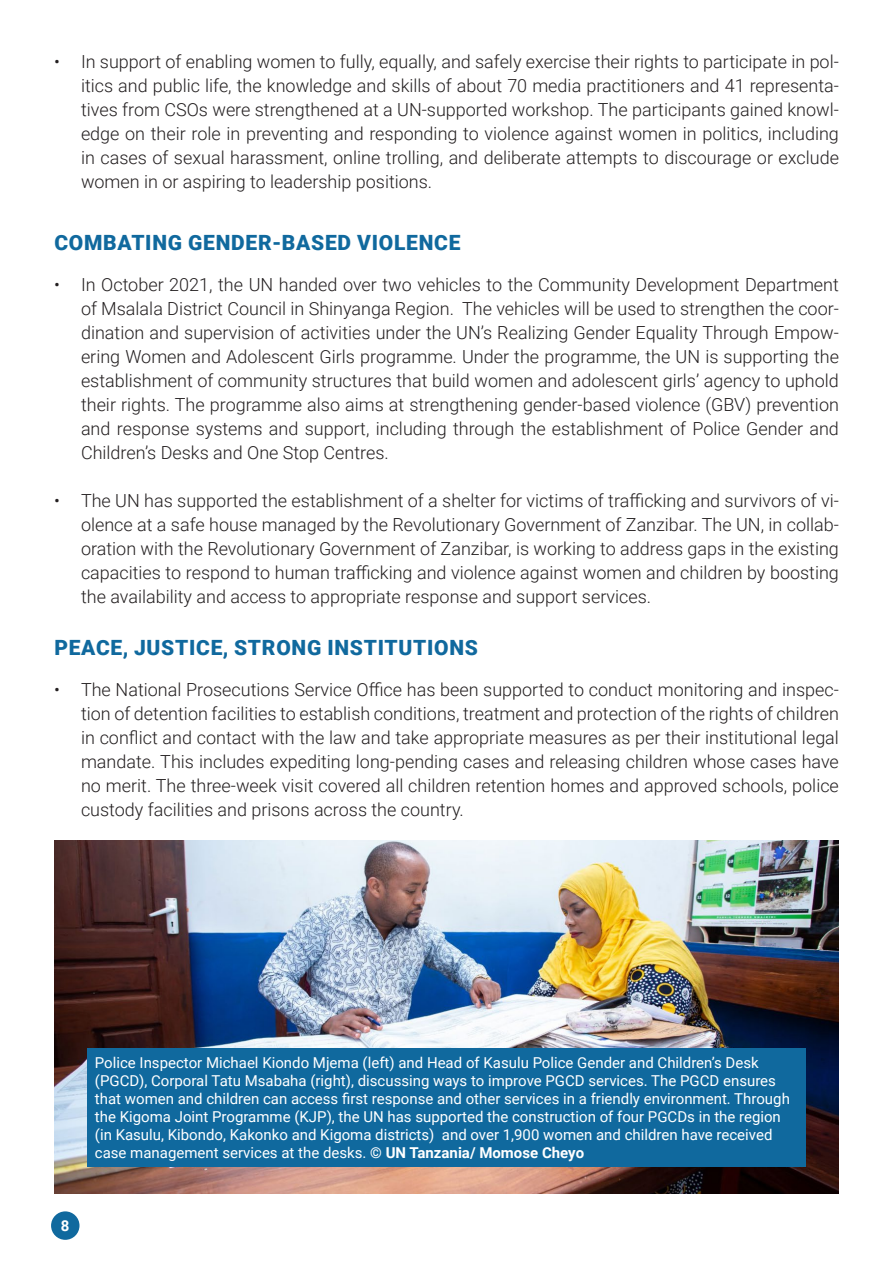
<style>
.page{position:relative;width:893px;height:1263px;background:#fff}
.page>*{position:absolute;margin:0;border:0;box-sizing:border-box;transform-origin:0 0}
.t1{font:900 21px "Roboto";letter-spacing:.035em;color:#10699e}
.t2{font:300 18px/24px "Roboto";color:#231f20;text-align:justify}
.t3{font:15px/18px "Roboto";color:#fff}
.t4{font:700 15px "Roboto";color:#fff}
.s1{font-weight:700}
</style>
<div class="page">
<img style="left:54px;top:840px;width:785px;height:354px">
<div style="left:87px;top:1048px;width:719px;height:118px;background:#10699e"></div>
<div style="left:51px;top:1211px;width:28px;height:29px;background:#10699e;border-radius:50%"></div>
<p class="t2" style="left:81px;top:48px;width:759px;text-indent:-27px">• In support of enabling women to fully, equally, and safely exercise their rights to participate in pol&shy;itics and public life, the knowledge and skills of about 70 media practitioners and 41 representa&shy;tives from CSOs were strengthened at a UN-supported workshop. The participants gained knowl&shy;edge on their role in preventing and responding to violence against women in politics, including in cases of sexual harassment, online trolling, and deliberate attempts to discourage or exclude women in or aspiring to leadership positions.</p>
<p class="t1" style="left:54px;top:228px;width:408px">COMBATING GENDER-BASED VIOLENCE</p>
<p class="t2" style="left:81px;top:272px;width:759px;text-indent:-27px">• In October 2021, the UN handed over two vehicles to the Community Development Department of Msalala District Council in Shinyanga Region. The vehicles will be used to strengthen the coor&shy;dination and supervision of activities under the UN’s Realizing Gender Equality Through Empow&shy;ering Women and Adolescent Girls programme. Under the programme, the UN is supporting the establishment of community structures that build women and adolescent girls’ agency to uphold their rights. The programme also aims at strengthening gender-based violence (GBV) prevention and response systems and support, including through the establishment of Police Gender and Children’s Desks and One Stop Centres.</p>
<p class="t2" style="left:81px;top:488px;width:759px;text-indent:-27px">• The UN has supported the establishment of a shelter for victims of trafficking and survivors of vi&shy;olence at a safe house managed by the Revolutionary Government of Zanzibar. The UN, in collab&shy;oration with the Revolutionary Government of Zanzibar, is working to address gaps in the existing capacities to respond to human trafficking and violence against women and children by boosting the availability and access to appropriate response and support services.</p>
<p class="t1" style="left:54px;top:633px;width:425px">PEACE, JUSTICE, STRONG INSTITUTIONS</p>
<p class="t2" style="left:81px;top:677px;width:759px;text-indent:-27px">• The National Prosecutions Service Office has been supported to conduct monitoring and inspec&shy;tion of detention facilities to establish conditions, treatment and protection of the rights of children in conflict and contact with the law and take appropriate measures as per their institutional legal mandate. This includes expediting long-pending cases and releasing children whose cases have no merit. The three-week visit covered all children retention homes and approved schools, police custody facilities and prisons across the country.</p>
<p class="t4" style="left:61px;top:1215px;width:10px">8</p>
<p class="t3" style="left:95px;top:1053px;width:696px">Police Inspector Michael Kiondo Mjema (left) and Head of Kasulu Police Gender and Children’s Desk (PGCD), Corporal Tatu Msabaha (right), discussing ways to improve PGCD services. The PGCD ensures that women and children can access first response and other services in a friendly environment. Through the Kigoma Joint Programme (KJP), the UN has supported the construction of four PGCDs in the region (in Kasulu, Kibondo, Kakonko and Kigoma districts) and over 1,900 women and children have received case management services at the desks. <span class="s1">© UN Tanzania/ Momose Cheyo</span></p>
</div>
